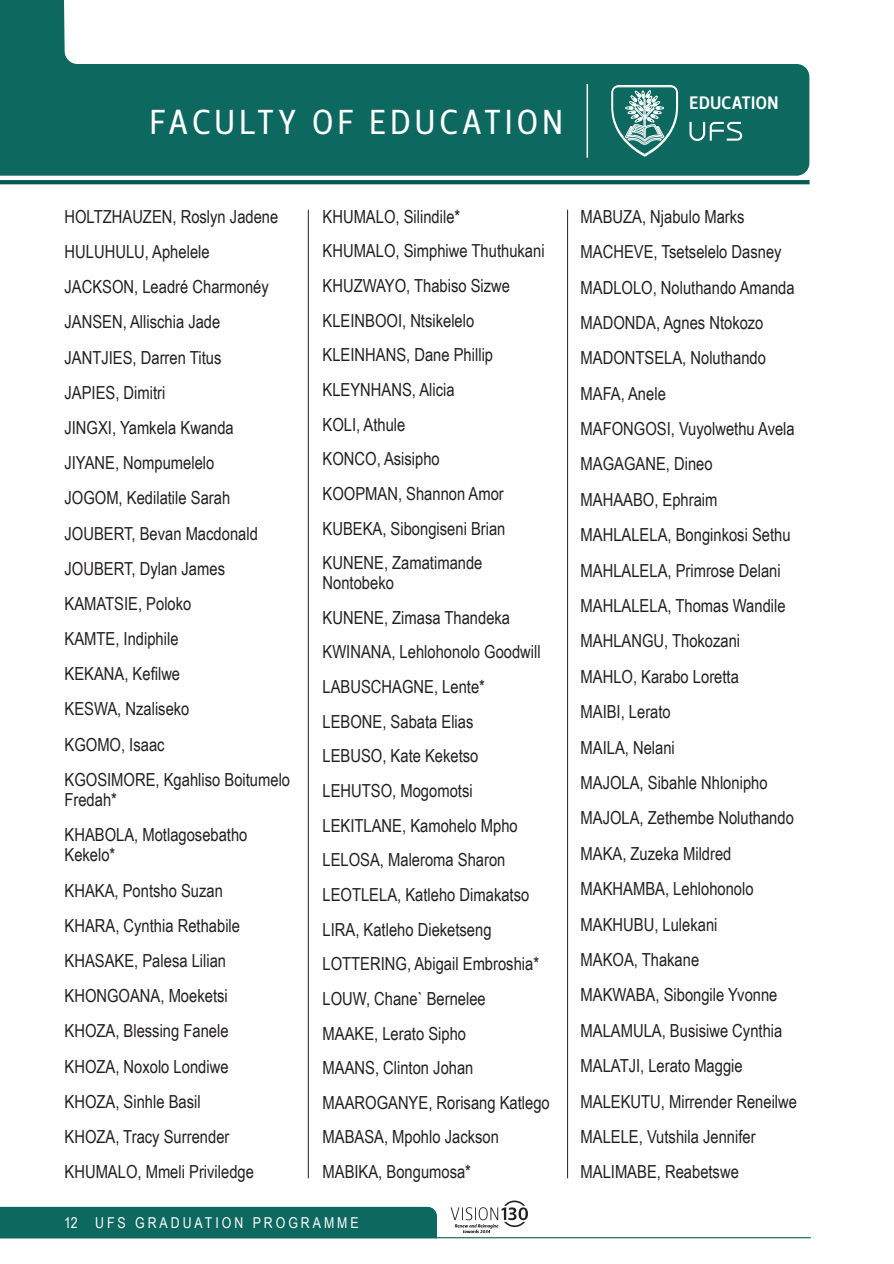
<style>
.page{position:relative;width:894px;height:1264px;background:#fff}
.page>*{position:absolute;margin:0;border:0;box-sizing:border-box;transform-origin:0 0}
.t1{font:34.5px "Leitura Sans Grot 2";letter-spacing:.115em;color:#fff}
.paragraph{font:18px/20.2px "Arial Narrow";color:#231f20}
.t2{font:18px "Leitura Sans Grot 3";letter-spacing:.03em;color:#fff}
.t3{font:15px "Arial Narrow";letter-spacing:.2em;color:#fff}
</style>
<div class="page">
<svg style="left:451px;top:1200px;width:77px;height:32px"></svg>
<div style="left:0;top:1206px;width:438px;height:32px;background:#0d6960"></div>
<hr style="left:437px;top:1236px;width:374px;height:1px;background:#005b4f">
<hr style="left:567px;top:210px;width:1px;height:967px;background:#231f20">
<hr style="left:308px;top:210px;width:1px;height:967px;background:#231f20">
<svg style="left:0;top:0;width:809px;height:176px;fill:#0d6960"></svg>
<svg style="left:610px;top:78px;width:69px;height:107px;background:#478d86"></svg>
<svg style="left:689px;top:122px;width:53px;height:19px"></svg>
<hr style="left:586px;top:84px;width:2px;height:74px;background:#fff">
<svg style="left:0;top:180px;width:809px;height:4px;background:#055e52"></svg>
<p class="t1" style="left:149px;top:98px;width:415px">FACULTY OF EDUCATION</p>
<p class="t2" style="left:689px;top:91px;width:91px">EDUCATION</p>
<p class="paragraph" style="left:64px;top:206px;width:215px">HOLTZHAUZEN, Roslyn Jadene</p>
<p class="paragraph" style="left:64px;top:241px;width:147px">HULUHULU, Aphelele</p>
<p class="paragraph" style="left:64px;top:276px;width:206px">JACKSON, Leadré Charmonéy</p>
<p class="paragraph" style="left:64px;top:311px;width:157px">JANSEN, Allischia Jade</p>
<p class="paragraph" style="left:64px;top:346px;width:158px">JANTJIES, Darren Titus</p>
<p class="paragraph" style="left:64px;top:381px;width:102px">JAPIES, Dimitri</p>
<p class="paragraph" style="left:64px;top:417px;width:171px">JINGXI, Yamkela Kwanda</p>
<p class="paragraph" style="left:64px;top:452px;width:151px">JIYANE, Nompumelelo</p>
<p class="paragraph" style="left:64px;top:487px;width:167px">JOGOM, Kedilatile Sarah</p>
<p class="paragraph" style="left:64px;top:522px;width:195px">JOUBERT, Bevan Macdonald</p>
<p class="paragraph" style="left:64px;top:557px;width:162px">JOUBERT, Dylan James</p>
<p class="paragraph" style="left:64px;top:592px;width:128px">KAMATSIE, Poloko</p>
<p class="paragraph" style="left:64px;top:628px;width:116px">KAMTE, Indiphile</p>
<p class="paragraph" style="left:64px;top:663px;width:117px">KEKANA, Kefi lwe</p>
<p class="paragraph" style="left:64px;top:698px;width:126px">KESWA, Nzaliseko</p>
<p class="paragraph" style="left:64px;top:733px;width:102px">KGOMO, Isaac</p>
<p class="paragraph" style="left:64px;top:768px;width:227px">KGOSIMORE, Kgahliso Boitumelo<br>Fredah*</p>
<p class="paragraph" style="left:64px;top:824px;width:184px">KHABOLA, Motlagosebatho<br>Kekelo*</p>
<p class="paragraph" style="left:64px;top:879px;width:160px">KHAKA, Pontsho Suzan</p>
<p class="paragraph" style="left:64px;top:914px;width:177px">KHARA, Cynthia Rethabile</p>
<p class="paragraph" style="left:64px;top:949px;width:163px">KHASAKE, Palesa Lilian</p>
<p class="paragraph" style="left:64px;top:984px;width:165px">KHONGOANA, Moeketsi</p>
<p class="paragraph" style="left:64px;top:1020px;width:166px">KHOZA, Blessing Fanele</p>
<p class="paragraph" style="left:64px;top:1055px;width:166px">KHOZA, Noxolo Londiwe</p>
<p class="paragraph" style="left:64px;top:1090px;width:138px">KHOZA, Sinhle Basil</p>
<p class="paragraph" style="left:64px;top:1125px;width:166px">KHOZA, Tracy Surrender</p>
<p class="paragraph" style="left:64px;top:1160px;width:191px">KHUMALO, Mmeli Priviledge</p>
<p class="paragraph" style="left:322px;top:206px;width:139px">KHUMALO, Silindile*</p>
<p class="paragraph" style="left:322px;top:240px;width:224px">KHUMALO, Simphiwe Thuthukani</p>
<p class="paragraph" style="left:322px;top:275px;width:189px">KHUZWAYO, Thabiso Sizwe</p>
<p class="paragraph" style="left:322px;top:309px;width:153px">KLEINBOOI, Ntsikelelo</p>
<p class="paragraph" style="left:322px;top:344px;width:172px">KLEINHANS, Dane Phillip</p>
<p class="paragraph" style="left:322px;top:379px;width:134px">KLEYNHANS, Alicia</p>
<p class="paragraph" style="left:322px;top:413px;width:84px">KOLI, Athule</p>
<p class="paragraph" style="left:322px;top:448px;width:119px">KONCO, Asisipho</p>
<p class="paragraph" style="left:322px;top:483px;width:183px">KOOPMAN, Shannon Amor</p>
<p class="paragraph" style="left:322px;top:517px;width:184px">KUBEKA, Sibongiseni Brian</p>
<p class="paragraph" style="left:322px;top:552px;width:161px;line-height:19.6px">KUNENE, Zamatimande<br>Nontobeko</p>
<p class="paragraph" style="left:322px;top:606px;width:189px">KUNENE, Zimasa Thandeka</p>
<p class="paragraph" style="left:322px;top:641px;width:220px">KWINANA, Lehlohonolo Goodwill</p>
<p class="paragraph" style="left:322px;top:675px;width:164px">LABUSCHAGNE, Lente*</p>
<p class="paragraph" style="left:322px;top:710px;width:152px">LEBONE, Sabata Elias</p>
<p class="paragraph" style="left:322px;top:745px;width:157px">LEBUSO, Kate Keketso</p>
<p class="paragraph" style="left:322px;top:779px;width:152px">LEHUTSO, Mogomotsi</p>
<p class="paragraph" style="left:322px;top:814px;width:197px">LEKITLANE, Kamohelo Mpho</p>
<p class="paragraph" style="left:322px;top:849px;width:184px">LELOSA, Maleroma Sharon</p>
<p class="paragraph" style="left:322px;top:883px;width:208px">LEOTLELA, Katleho Dimakatso</p>
<p class="paragraph" style="left:322px;top:918px;width:171px">LIRA, Katleho Dieketseng</p>
<p class="paragraph" style="left:322px;top:952px;width:218px">LOTTERING, Abigail Embroshia*</p>
<p class="paragraph" style="left:322px;top:987px;width:165px">LOUW, Chane` Bernelee</p>
<p class="paragraph" style="left:322px;top:1022px;width:145px">MAAKE, Lerato Sipho</p>
<p class="paragraph" style="left:322px;top:1056px;width:152px">MAANS, Clinton Johan</p>
<p class="paragraph" style="left:322px;top:1091px;width:229px">MAAROGANYE, Rorisang Katlego</p>
<p class="paragraph" style="left:322px;top:1126px;width:178px">MABASA, Mpohlo Jackson</p>
<p class="paragraph" style="left:322px;top:1160px;width:150px">MABIKA, Bongumosa*</p>
<p class="t3" style="left:64px;top:1210px;width:15px">12</p>
<p class="t3" style="left:95px;top:1210px;width:265px">UFS GRADUATION PROGRAMME</p>
<p class="paragraph" style="left:580px;top:205px;width:166px">MABUZA, Njabulo Marks</p>
<p class="paragraph" style="left:580px;top:241px;width:203px">MACHEVE, Tsetselelo Dasney</p>
<p class="paragraph" style="left:580px;top:276px;width:216px">MADLOLO, Noluthando Amanda</p>
<p class="paragraph" style="left:580px;top:312px;width:184px">MADONDA, Agnes Ntokozo</p>
<p class="paragraph" style="left:580px;top:347px;width:187px">MADONTSELA, Noluthando</p>
<p class="paragraph" style="left:580px;top:382px;width:87px">MAFA, Anele</p>
<p class="paragraph" style="left:580px;top:418px;width:216px">MAFONGOSI, Vuyolwethu Avela</p>
<p class="paragraph" style="left:580px;top:453px;width:134px">MAGAGANE, Dineo</p>
<p class="paragraph" style="left:580px;top:488px;width:138px">MAHAABO, Ephraim</p>
<p class="paragraph" style="left:580px;top:524px;width:212px">MAHLALELA, Bonginkosi Sethu</p>
<p class="paragraph" style="left:580px;top:559px;width:202px">MAHLALELA, Primrose Delani</p>
<p class="paragraph" style="left:580px;top:595px;width:207px">MAHLALELA, Thomas Wandile</p>
<p class="paragraph" style="left:580px;top:630px;width:161px">MAHLANGU, Thokozani</p>
<p class="paragraph" style="left:580px;top:665px;width:160px">MAHLO, Karabo Loretta</p>
<p class="paragraph" style="left:580px;top:701px;width:92px">MAIBI, Lerato</p>
<p class="paragraph" style="left:580px;top:736px;width:96px">MAILA, Nelani</p>
<p class="paragraph" style="left:580px;top:771px;width:189px">MAJOLA, Sibahle Nhlonipho</p>
<p class="paragraph" style="left:580px;top:807px;width:215px">MAJOLA, Zethembe Noluthando</p>
<p class="paragraph" style="left:580px;top:842px;width:152px">MAKA, Zuzeka Mildred</p>
<p class="paragraph" style="left:580px;top:877px;width:175px">MAKHAMBA, Lehlohonolo</p>
<p class="paragraph" style="left:580px;top:913px;width:138px">MAKHUBU, Lulekani</p>
<p class="paragraph" style="left:580px;top:948px;width:120px">MAKOA, Thakane</p>
<p class="paragraph" style="left:580px;top:984px;width:198px">MAKWABA, Sibongile Yvonne</p>
<p class="paragraph" style="left:580px;top:1019px;width:203px">MALAMULA, Busisiwe Cynthia</p>
<p class="paragraph" style="left:580px;top:1054px;width:164px">MALATJI, Lerato Maggie</p>
<p class="paragraph" style="left:580px;top:1090px;width:218px">MALEKUTU, Mirrender Reneilwe</p>
<p class="paragraph" style="left:580px;top:1125px;width:177px">MALELE, Vutshila Jennifer</p>
<p class="paragraph" style="left:580px;top:1160px;width:160px">MALIMABE, Reabetswe</p>
</div>
